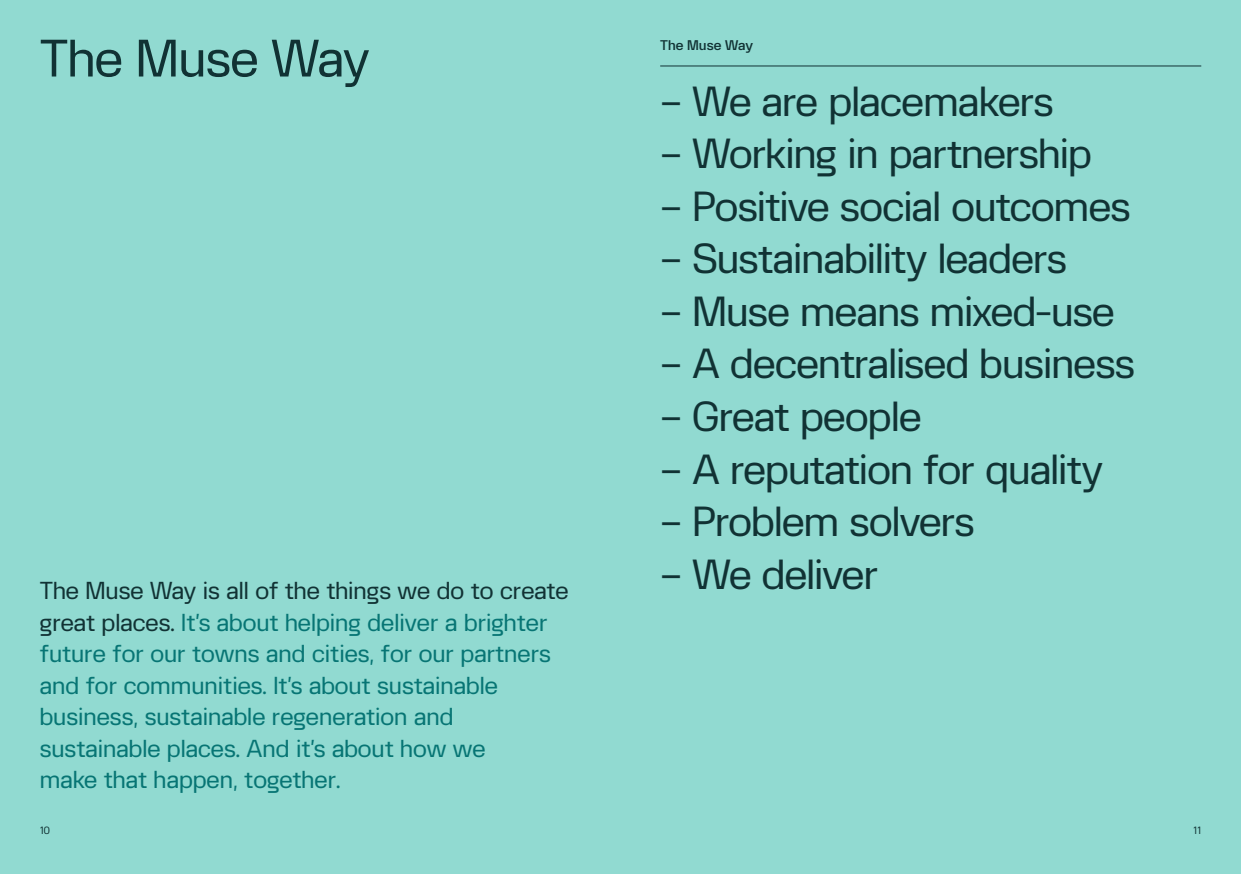
<style>
.page{position:relative;width:1241px;height:874px;background:#fff}
.page>*{position:absolute;margin:0;border:0;box-sizing:border-box;transform-origin:0 0}
.t1{font:52.5px "Citizen";letter-spacing:-.01em;color:#113234}
.t2{font:42px "Citizen";letter-spacing:-.015em;color:#113234}
.t3{font:24.5px/31.5px "Citizen";color:#077574}
.t4{font:500 14px "Citizen";color:#113234}
.t5{font:10.5px "Citizen";color:#113234}
.s1{color:#113234}
</style>
<div class="page">
<div style="left:0;top:0;width:1240px;height:873px;background:#91dad1"></div>
<hr style="left:660px;top:65px;width:540px;height:1px;background:#113234">
<h1 class="t1" style="left:40px;top:27px;width:331px">The Muse Way</h1>
<p class="t3" style="left:40px;top:574px;width:530px"><span class="s1">The Muse Way is all of the things we do to create great places.</span> It’s about helping deliver a brighter future for our towns and cities, for our partners and for communities. It’s about sustainable business, sustainable regeneration and sustainable places. And it’s about how we<br>make that happen, together.</p>
<p class="t4" style="left:660px;top:36px;width:94px">The Muse Way</p>
<h2 class="t2" style="left:660px;top:76px;width:395px">– We are placemakers</h2>
<h2 class="t2" style="left:660px;top:129px;width:433px">– Working in partnership</h2>
<h2 class="t2" style="left:660px;top:181px;width:472px">– Positive social outcomes</h2>
<h2 class="t2" style="left:660px;top:234px;width:408px">– Sustainability leaders</h2>
<h2 class="t2" style="left:660px;top:286px;width:456px">– Muse means mixed-use</h2>
<h2 class="t2" style="left:660px;top:339px;width:476px">– A decentralised business</h2>
<h2 class="t2" style="left:660px;top:391px;width:263px">– Great people</h2>
<h2 class="t2" style="left:660px;top:444px;width:444px">– A reputation for quality</h2>
<h2 class="t2" style="left:660px;top:496px;width:316px">– Problem solvers</h2>
<h2 class="t2" style="left:660px;top:549px;width:220px">– We deliver</h2>
<p class="t5" style="left:40px;top:824px;width:12px">10</p>
<p class="t5" style="left:1192px;top:824px;width:10px">11</p>
</div>
